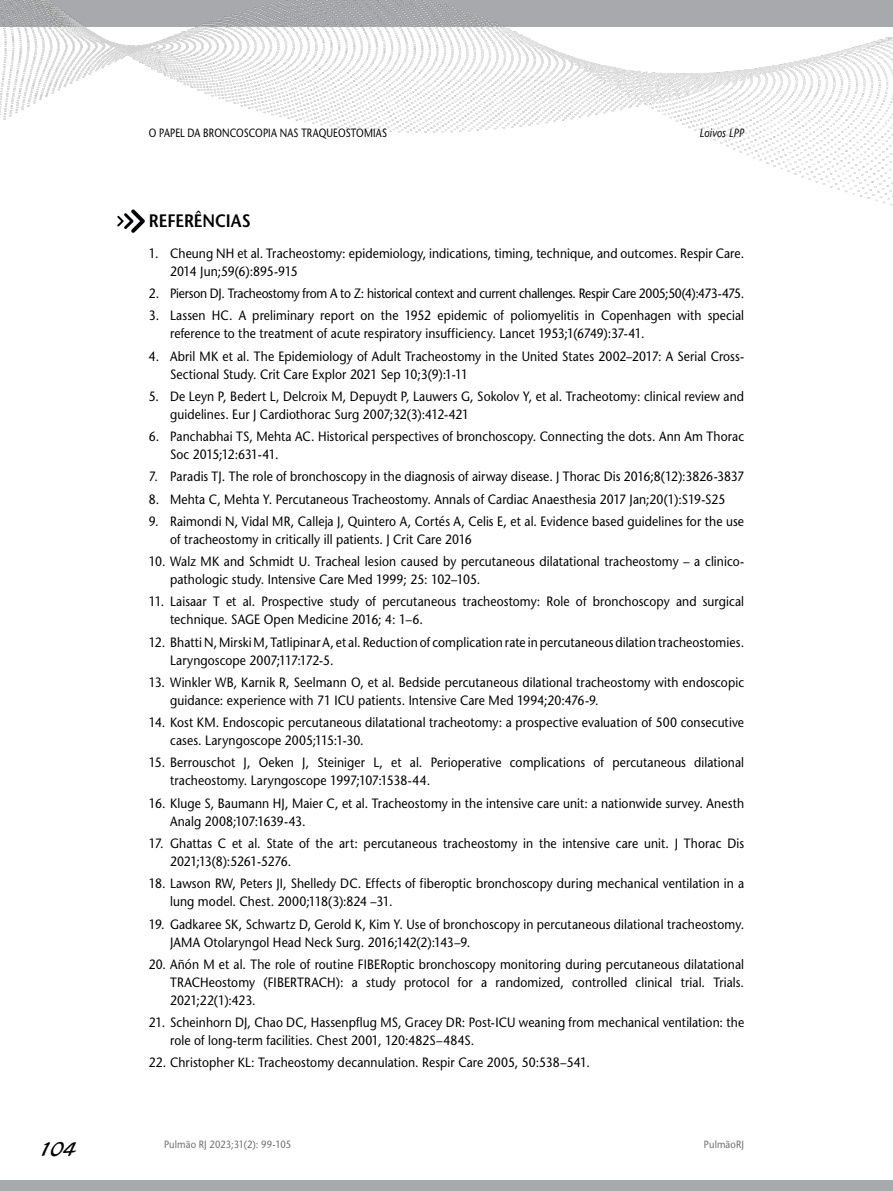
<style>
.page{position:relative;width:893px;height:1191px;background:#fff}
.page>*{position:absolute;margin:0;border:0;box-sizing:border-box;transform-origin:0 0}
.t1{font:21px "Blacklight D";color:#000}
.t2{font:600 18px "Stone Sans";letter-spacing:-.005em;color:#000;scale:.9 1}
.t3{font:13.5px/18px "Stone Sans";letter-spacing:.005em;color:#000;scale:.9 1}
.t4{font:13.5px "Stone Sans";letter-spacing:-.025em;color:#000;scale:.9 1}
.t5{font:12px "Stone Sans";letter-spacing:.02em;color:#000;scale:.8 1}
.t6{font:italic 12px "Stone Sans";letter-spacing:.005em;color:#000;scale:.85 1}
.t7{font:10.5px "Stone Sans";letter-spacing:.015em;color:#6d6e71;scale:.9 1}
</style>
<div class="page">
<img style="left:0;top:0;width:893px;height:206px">
<div style="left:0;top:1180px;width:893px;height:11px;background:#a7a9ac"></div>
<svg style="left:117px;top:209px;width:28px;height:24px"></svg>
<p class="t5" style="left:149px;top:126px;width:299px">O PAPEL DA BRONCOSCOPIA NAS TRAQUEOSTOMIAS</p>
<p class="t6" style="left:700px;top:126px;width:54px">Loivos LPP</p>
<h2 class="t2" style="left:149px;top:210px;width:115px">REFERÊNCIAS</h2>
<p class="t3" style="left:170px;top:244px;width:639px;text-indent:-21px">1. Cheung NH et al. Tracheostomy: epidemiology, indications, timing, technique, and outcomes. Respir Care.<br>2014 Jun;59(6):895-915</p>
<p class="t4" style="left:149px;top:285px;width:663px">2. Pierson DJ. Tracheostomy from A to Z: historical context and current challenges. Respir Care 2005;50(4):473-475.</p>
<p class="t3" style="left:170px;top:307px;width:639px;text-indent:-21px">3. Lassen HC. A preliminary report on the 1952 epidemic of poliomyelitis in Copenhagen with special reference to the treatment of acute respiratory insufficiency. Lancet 1953;1(6749):37-41.</p>
<p class="t3" style="left:170px;top:347px;width:639px;text-indent:-21px">4. Abril MK et al. The Epidemiology of Adult Tracheostomy in the United States 2002–2017: A Serial Cross-<br>Sectional Study. Crit Care Explor 2021 Sep 10;3(9):1-11</p>
<p class="t3" style="left:170px;top:387px;width:639px;text-indent:-21px">5. De Leyn P, Bedert L, Delcroix M, Depuydt P, Lauwers G, Sokolov Y, et al. Tracheotomy: clinical review and guidelines. Eur J Cardiothorac Surg 2007;32(3):412-421</p>
<p class="t3" style="left:170px;top:427px;width:639px;text-indent:-21px">6. Panchabhai TS, Mehta AC. Historical perspectives of bronchoscopy. Connecting the dots. Ann Am Thorac<br>Soc 2015;12:631-41.</p>
<p class="t3" style="left:149px;top:468px;width:663px">7. Paradis TJ. The role of bronchoscopy in the diagnosis of airway disease. J Thorac Dis 2016;8(12):3826-3837</p>
<p class="t3" style="left:149px;top:490px;width:642px">8. Mehta C, Mehta Y. Percutaneous Tracheostomy. Annals of Cardiac Anaesthesia 2017 Jan;20(1):S19-S25</p>
<p class="t3" style="left:170px;top:512px;width:639px;text-indent:-21px">9. Raimondi N, Vidal MR, Calleja J, Quintero A, Cortés A, Celis E, et al. Evidence based guidelines for the use of tracheostomy in critically ill patients. J Crit Care 2016</p>
<p class="t3" style="left:170px;top:552px;width:639px;text-indent:-21px">10. Walz MK and Schmidt U. Tracheal lesion caused by percutaneous dilatational tracheostomy – a clinico&shy;pathologic study. Intensive Care Med 1999; 25: 102–105.</p>
<p class="t3" style="left:170px;top:593px;width:639px;text-indent:-21px">11. Laisaar T et al. Prospective study of percutaneous tracheostomy: Role of bronchoscopy and surgical technique. SAGE Open Medicine 2016; 4: 1–6.</p>
<p class="t3" style="left:170px;top:633px;width:639px;text-indent:-21px">12. Bhatti N, Mirski M, Tatlipinar A, et al. Reduction of complication rate in percutaneous dilation tracheostomies.<br>Laryngoscope 2007;117:172-5.</p>
<p class="t3" style="left:170px;top:673px;width:639px;text-indent:-21px">13. Winkler WB, Karnik R, Seelmann O, et al. Bedside percutaneous dilational tracheostomy with endoscopic guidance: experience with 71 ICU patients. Intensive Care Med 1994;20:476-9.</p>
<p class="t3" style="left:170px;top:713px;width:639px;text-indent:-21px">14. Kost KM. Endoscopic percutaneous dilatational tracheotomy: a prospective evaluation of 500 consecutive cases. Laryngoscope 2005;115:1-30.</p>
<p class="t3" style="left:170px;top:753px;width:639px;text-indent:-21px">15. Berrouschot J, Oeken J, Steiniger L, et al. Perioperative complications of percutaneous dilational tracheostomy. Laryngoscope 1997;107:1538-44.</p>
<p class="t3" style="left:170px;top:794px;width:639px;text-indent:-21px">16. Kluge S, Baumann HJ, Maier C, et al. Tracheostomy in the intensive care unit: a nationwide survey. Anesth<br>Analg 2008;107:1639-43.</p>
<p class="t3" style="left:170px;top:834px;width:639px;text-indent:-21px">17. Ghattas C et al. State of the art: percutaneous tracheostomy in the intensive care unit. J Thorac Dis<br>2021;13(8):5261-5276.</p>
<p class="t3" style="left:170px;top:874px;width:639px;text-indent:-21px">18. Lawson RW, Peters JI, Shelledy DC. Effects of fiberoptic bronchoscopy during mechanical ventilation in a lung model. Chest. 2000;118(3):824 –31.</p>
<p class="t3" style="left:170px;top:914px;width:639px;text-indent:-21px">19. Gadkaree SK, Schwartz D, Gerold K, Kim Y. Use of bronchoscopy in percutaneous dilational tracheostomy.<br>JAMA Otolaryngol Head Neck Surg. 2016;142(2):143–9.</p>
<p class="t3" style="left:170px;top:955px;width:639px;text-align:justify;text-indent:-21px">20. Añón M et al. The role of routine FIBERoptic bronchoscopy monitoring during percutaneous dilatational TRACHeostomy (FIBERTRACH): a study protocol for a randomized, controlled clinical trial. Trials.<br>2021;22(1):423.</p>
<p class="t3" style="left:170px;top:1013px;width:639px;text-indent:-21px">21. Scheinhorn DJ, Chao DC, Hassenpflug MS, Gracey DR: Post-ICU weaning from mechanical ventilation: the role of long-term facilities. Chest 2001, 120:482S–484S.</p>
<p class="t3" style="left:149px;top:1053px;width:492px">22. Christopher KL: Tracheostomy decannulation. Respir Care 2005, 50:538–541.</p>
<h1 class="t1" style="left:39px;top:1135px;width:39px">104</h1>
<p class="t7" style="left:164px;top:1138px;width:143px">Pulmão RJ 2023;31(2): 99-105</p>
<p class="t7" style="left:704px;top:1138px;width:46px">PulmãoRJ</p>
</div>
